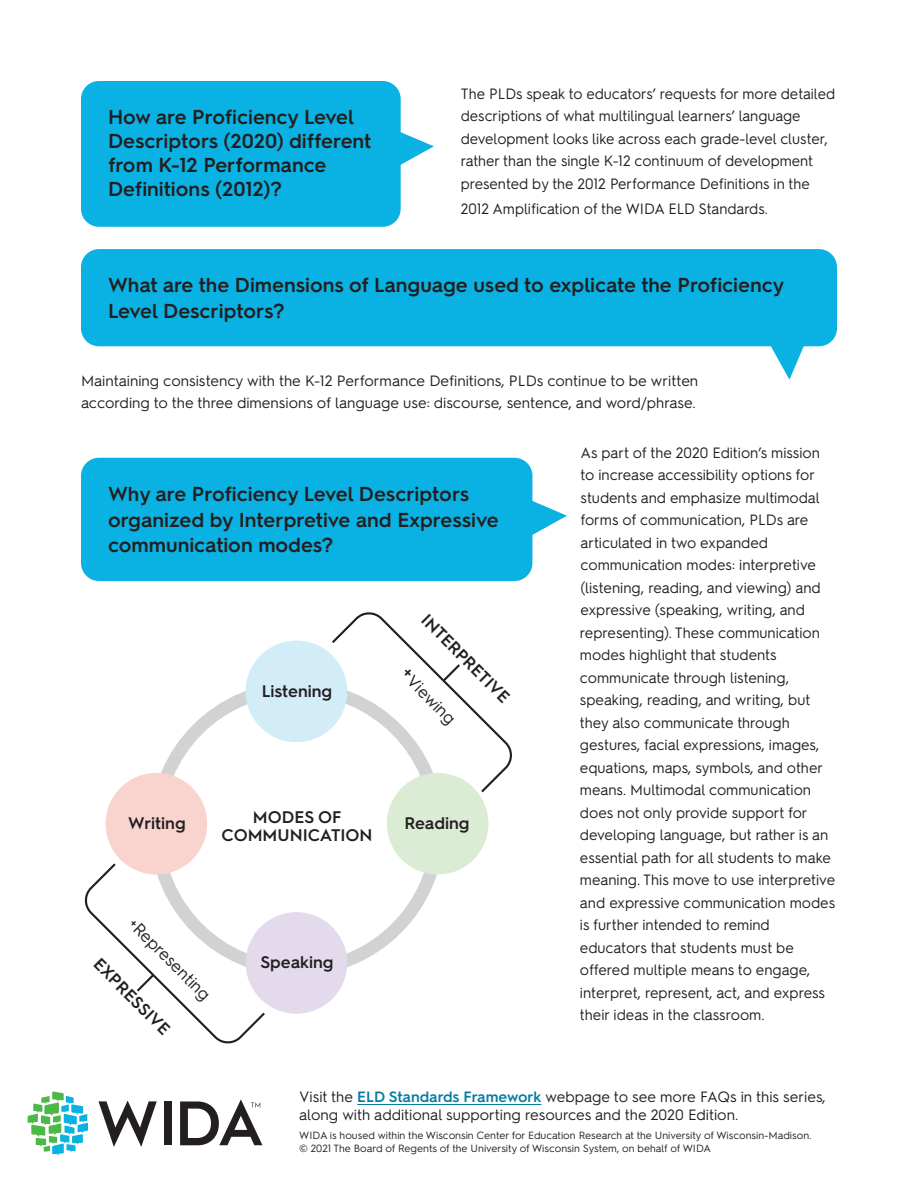
<style>
.page{position:relative;width:918px;height:1188px;background:#fff}
.page>*{position:absolute;margin:0;border:0;box-sizing:border-box;transform-origin:0 0}
.t1{font:600 20.25px/24px "Hurme Geometric Sans 2";color:#231f20}
.t2{font:600 16.8px/17.7px "Hurme Geometric Sans 2";color:#231f20;text-align:center}
.t3{font:16.8px "Hurme Geometric Sans 2";color:#231f20}
.Body_text{font:15px/22.5px "Hurme Geometric Sans 2";color:#231f20}
.Copyright_line{font:15px/18px "Hurme Geometric Sans 2";color:#231f20}
.Copyright_line-2{font:10.5px/12.6px "Hurme Geometric Sans 2";color:#231f20}
.s1{font-size:23.4px}
.s2{font-weight:600;color:#067ca0}
</style>
<div class="page">
<svg style="left:28px;top:1091px;width:60px;height:65px"></svg>
<svg style="left:98px;top:1101px;width:59px;height:46px"></svg>
<div style="left:164px;top:1101px;width:7px;height:44px;background:#231f20"></div>
<svg style="left:180px;top:1099px;width:82px;height:46px"></svg>
<svg style="left:401px;top:132px;width:33px;height:33px"></svg>
<div style="left:81px;top:81px;width:320px;height:146px;background:#09b2e2;border-radius:18px"></div>
<svg style="left:768px;top:346px;width:38px;height:34px"></svg>
<div style="left:81px;top:249px;width:756px;height:97px;background:#09b2e2;border-radius:18px"></div>
<div style="left:81px;top:458px;width:451px;height:123px;background:#09b2e2;border-radius:18px"></div>
<svg style="left:532px;top:499px;width:35px;height:38px"></svg>
<div style="left:246px;top:912px;width:101px;height:102px;background:#e3dbec;border-radius:50%"></div>
<div style="left:387px;top:773px;width:101px;height:102px;background:#daecd4;border-radius:50%"></div>
<div style="left:106px;top:773px;width:101px;height:102px;background:#f9d4ce;border-radius:50%"></div>
<div style="left:246px;top:641px;width:101px;height:101px;background:#d2ecf8;border-radius:50%"></div>
<svg style="left:330px;top:612px;width:182px;height:182px"></svg>
<svg style="left:84px;top:861px;width:182px;height:183px"></svg>
<hr style="left:357px;top:1104px;width:185px;height:1px;background:#067ca0">
<h2 class="t1" style="left:108px;top:104px;width:265px">How are Proficiency Level<br>Descriptors (2020) different from K-12 Performance<br>Definitions (2012)?</h2>
<h2 class="Body_text" style="left:461px;top:81px;width:376px">The PLDs speak to educators’ requests for more detailed descriptions of what multilingual learners’ language development looks like across each grade-level cluster, rather than the single K-12 continuum of development presented by the 2012 Performance Definitions in the</h2>
<h2 class="Body_text" style="left:461px;top:197px;width:308px">2012 Amplification of the WIDA ELD Standards.</h2>
<h2 class="t1" style="left:108px;top:271px;width:678px;line-height:25.5px">What are the Dimensions of Language used to explicate the Proficiency<br>Level Descriptors?</h2>
<p class="Body_text" style="left:81px;top:368px;width:619px">Maintaining consistency with the K-12 Performance Definitions, PLDs continue to be written according to the three dimensions of language use: discourse, sentence, and word/phrase.</p>
<h2 class="t1" style="left:108px;top:480px;width:392px;line-height:25.5px">Why are Proficiency Level Descriptors organized by Interpretive and Expressive communication modes?</h2>
<p class="t2" style="left:262px;top:681px;width:72px">Listening</p>
<p class="t2" style="left:431px;top:610px;width:118px;rotate:45deg">INTERPRETIVE</p>
<p class="t3" style="left:411px;top:663px;width:72px;rotate:45deg"><span class="s1">+</span>Viewing</p>
<p class="t2" style="left:222px;top:808px;width:153px">MODES OF<br>COMMUNICATION</p>
<p class="t2" style="left:128px;top:813px;width:59px">Writing</p>
<p class="t2" style="left:405px;top:813px;width:66px">Reading</p>
<p class="t3" style="left:140px;top:912px;width:110px;rotate:45deg">+Representing</p>
<p class="t2" style="left:104px;top:954px;width:102px;rotate:45deg">EXPRESSIVE</p>
<p class="t2" style="left:260px;top:952px;width:75px">Speaking</p>
<p class="Body_text" style="left:580px;top:440px;width:257px">As part of the 2020 Edition’s mission to increase accessibility options for students and emphasize multimodal forms of communication, PLDs are articulated in two expanded communication modes: interpretive (listening, reading, and viewing) and expressive (speaking, writing, and representing). These communication modes highlight that students communicate through listening, speaking, reading, and writing, but they also communicate through gestures, facial expressions, images, equations, maps, symbols, and other means. Multimodal communication does not only provide support for developing language, but rather is an essential path for all students to make meaning. This move to use interpretive and expressive communication modes is further intended to remind educators that students must be offered multiple means to engage, interpret, represent, act, and express their ideas in the classroom.</p>
<p class="Copyright_line" style="left:299px;top:1086px;width:528px">Visit the <span class="s2">ELD Standards Framework</span> webpage to see more FAQs in this series, along with additional supporting resources and the 2020 Edition.</p>
<p class="Copyright_line-2" style="left:299px;top:1128px;width:514px">WIDA is housed within the Wisconsin Center for Education Research at the University of Wisconsin-Madison. © 2021 The Board of Regents of the University of Wisconsin System, on behalf of WIDA</p>
</div>
